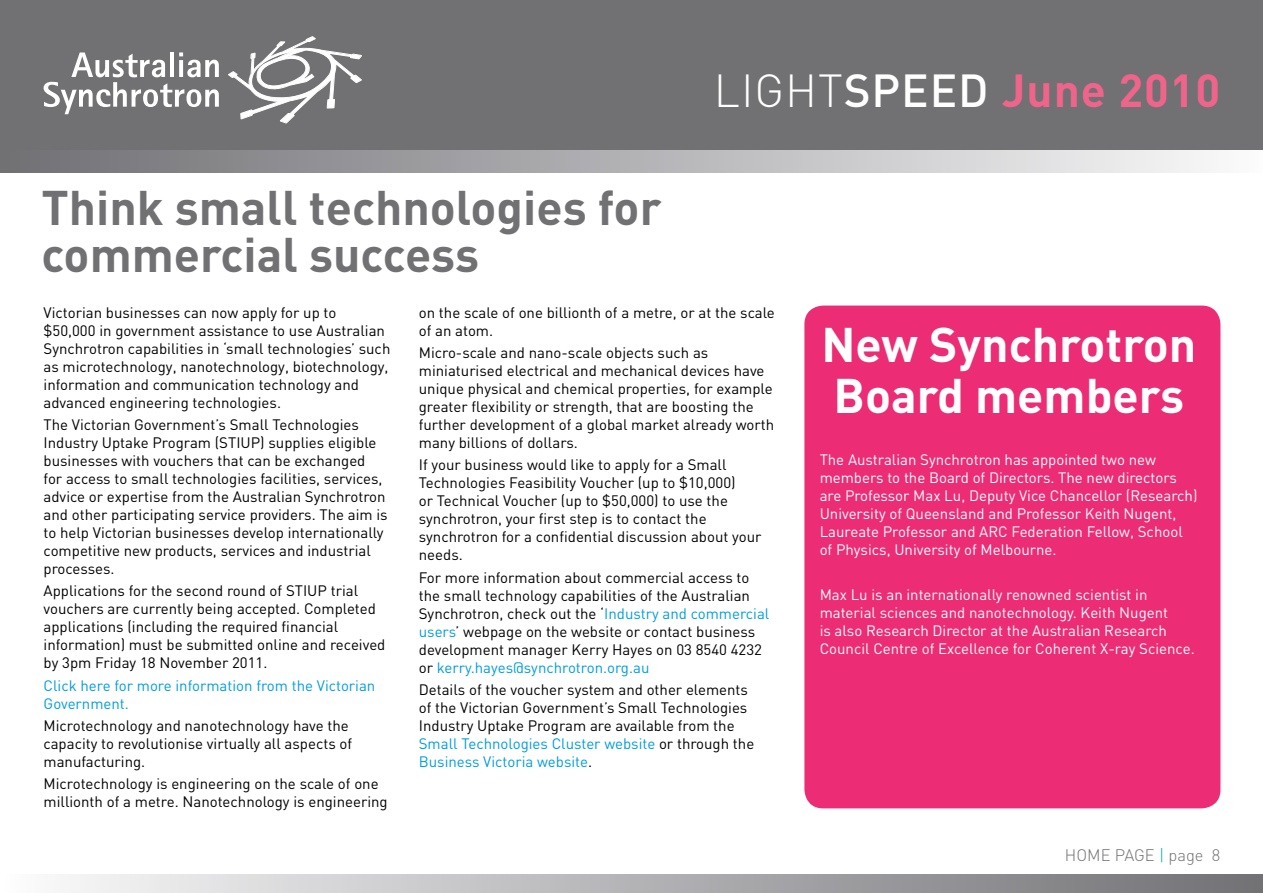
<style>
.page{position:relative;width:1263px;height:893px;background:#fff}
.page>*{position:absolute;margin:0;border:0;box-sizing:border-box;transform-origin:0 0}
.t1{font:700 48px/46.5px "DIN";color:#717073}
.t2{font:700 48px/51px "DIN";color:#fff}
.t3{font:700 45.75px "DIN";letter-spacing:.02em;color:#ef648a}
.t4{font:300 16.5px "DIN";color:#717073}
.t5{font:15px/18px "DIN";color:#000}
.t6{font:15px/18px "DIN";color:#fff}
.t7{font:15px/18px "DIN";color:#009ddc}
.s1{font-weight:300;color:#fff}
.s2{font-weight:500;color:#fff}
.s3{color:#009ddc}
</style>
<div class="page">
<div style="left:0;top:875px;width:1263px;height:18px;background:linear-gradient(to right,#fbfbfc,#6f6e73)"></div>
<div style="left:0;top:0;width:1263px;height:152px;background:#717073"></div>
<svg style="left:44px;top:52px;width:175px;height:62px"></svg>
<svg style="left:228px;top:36px;width:134px;height:87px"></svg>
<div style="left:0;top:151px;width:1263px;height:21px;background:linear-gradient(to right,#6e6d72,#fafafb)"></div>
<div style="left:805px;top:306px;width:415px;height:502px;background:#ec2c74;border-radius:18px"></div>
<div style="left:804px;top:306px;width:416px;height:502px;border:2px solid #ec2c74;border-radius:18px"></div>
<h1 class="t1" style="left:41px;top:183px;width:622px">Think small technologies for commercial success</h1>
<h2 class="t3" style="left:714px;top:60px;width:508px"><span class="s1">LIGHT</span><span class="s2">SPEED</span> June 2010</h2>
<p class="t5" style="left:44px;top:303px;width:348px">Victorian businesses can now apply for up to $50,000 in government assistance to use Australian Synchrotron capabilities in ‘small technologies’ such as microtechnology, nanotechnology, biotechnology, information and communication technology and advanced engineering technologies.</p>
<p class="t5" style="left:44px;top:415px;width:346px">The Victorian Government’s Small Technologies Industry Uptake Program (STIUP) supplies eligible businesses with vouchers that can be exchanged for access to small technologies facilities, services, advice or expertise from the Australian Synchrotron and other participating service providers. The aim is to help Victorian businesses develop internationally competitive new products, services and industrial processes.</p>
<p class="t5" style="left:44px;top:582px;width:343px">Applications for the second round of STIUP trial vouchers are currently being accepted. Completed applications (including the required financial information) must be submitted online and received by 3pm Friday 18 November 2011.</p>
<p class="t7" style="left:44px;top:676px;width:333px">Click here for more information from the Victorian<br>Government.</p>
<p class="t5" style="left:44px;top:716px;width:310px">Microtechnology and nanotechnology have the capacity to revolutionise virtually all aspects of manufacturing.</p>
<p class="t5" style="left:44px;top:774px;width:346px">Microtechnology is engineering on the scale of one millionth of a metre. Nanotechnology is engineering</p>
<p class="t5" style="left:419px;top:303px;width:357px">on the scale of one billionth of a metre, or at the scale of an atom.</p>
<p class="t5" style="left:419px;top:343px;width:357px">Micro-scale and nano-scale objects such as miniaturised electrical and mechanical devices have unique physical and chemical properties, for example greater flexibility or strength, that are boosting the further development of a global market already worth many billions of dollars.</p>
<p class="t5" style="left:419px;top:456px;width:344px">If your business would like to apply for a Small Technologies Feasibility Voucher (up to $10,000)<br>or Technical Voucher (up to $50,000) to use the synchrotron, your first step is to contact the synchrotron for a confidential discussion about your needs.</p>
<p class="t5" style="left:419px;top:568px;width:352px">For more information about commercial access to the small technology capabilities of the Australian Synchrotron, check out the ‘<span class="s3">Industry and commercial users</span>’ webpage on the website or contact business development manager Kerry Hayes on 03 8540 4232 or <span class="s3">kerry.hayes@synchrotron.org.au</span></p>
<p class="t5" style="left:419px;top:680px;width:337px">Details of the voucher system and other elements of the Victorian Government’s Small Technologies Industry Uptake Program are available from the <span class="s3">Small Technologies Cluster website</span> or through the <span class="s3">Business Victoria website</span>.</p>
<h1 class="t2" style="left:821px;top:317px;width:376px">New Synchrotron<br>Board members</h1>
<p class="t6" style="left:820px;top:450px;width:379px">The Australian Synchrotron has appointed two new members to the Board of Directors. The new directors are Professor Max Lu, Deputy Vice Chancellor (Research)<br>University of Queensland and Professor Keith Nugent, Laureate Professor and ARC Federation Fellow, School of Physics, University of Melbourne.</p>
<p class="t6" style="left:820px;top:585px;width:376px">Max Lu is an internationally renowned scientist in material sciences and nanotechnology. Keith Nugent<br>is also Research Director at the Australian Research Council Centre of Excellence for Coherent X-ray Science.</p>
<p class="t4" style="left:1065px;top:844px;width:157px">HOME PAGE <span class="s3">|</span> PAGE 8</p>
</div>
